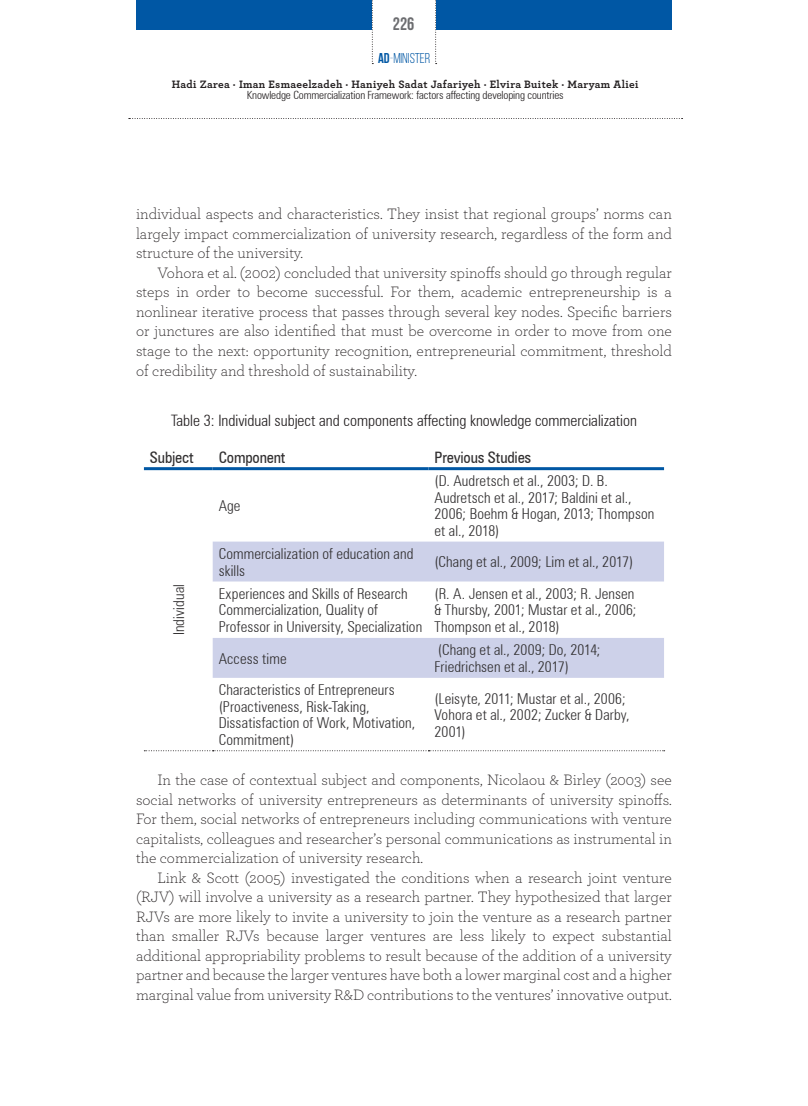
<style>
.page{position:relative;width:808px;height:1106px;background:#fff}
.page>*{position:absolute;margin:0;border:0;box-sizing:border-box;transform-origin:0 0}
.t1{font:700 18px "Bebas Neue";color:#6c6d70}
.Texto_corido_con_san{font:300 15.75px/19.5px "Archer Pro";color:#231f20;text-align:justify}
.titulo_imagen-tablas{font:300 condensed 15.75px "Zurich BT";color:#231f20}
.titulos_en_tabla{font:condensed 15.75px "Zurich BT";letter-spacing:-.01em;color:#312f30}
.texto_tabla{font:300 condensed 15px/16.5px "Zurich BT";letter-spacing:.005em;color:#312f30}
.t2{font:14.25px "Bebas Neue";color:#0057a4}
.t3{font:700 11.25px "Archer Pro";letter-spacing:.03em;color:#231f20}
.t4{font:300 condensed 11.25px "Zurich BT";letter-spacing:-.01em;color:#231f20}
.s1{font-weight:700}
.s2{font-weight:300}
</style>
<div class="page">
<svg style="left:129px;top:118px;width:553px;height:1px"></svg>
<div style="left:136px;top:0;width:236px;height:30px;background:#0057a4"></div>
<svg style="left:435px;top:0;width:2px;height:64px"></svg>
<svg style="left:372px;top:0;width:1px;height:64px"></svg>
<div style="left:436px;top:0;width:236px;height:30px;background:#0057a4"></div>
<svg style="left:213px;top:541px;width:451px;height:137px;fill:#cdd1e9"></svg>
<hr style="left:428px;top:467px;width:236px;height:3px;background:#0057a4">
<hr style="left:213px;top:467px;width:215px;height:3px;background:#0057a4">
<hr style="left:144px;top:467px;width:69px;height:3px;background:#0057a4">
<svg style="left:144px;top:750px;width:521px;height:1px"></svg>
<p class="t1" style="left:393px;top:14px;width:23px">226</p>
<p class="t2" style="left:378px;top:51px;width:54px"><span class="s1">AD</span><span class="s2">-</span>MINISTER</p>
<p class="t3" style="left:172px;top:75px;width:468px">Hadi Zarea · Iman Esmaeelzadeh · Haniyeh Sadat Jafariyeh · Elvira Buitek · Maryam Aliei</p>
<p class="t4" style="left:247px;top:88px;width:318px">Knowledge Commercialization Framework: factors affecting developing countries</p>
<p class="Texto_corido_con_san" style="left:136px;top:204px;width:537px">individual aspects and characteristics. They insist that regional groups’ norms can largely impact commercialization of university research, regardless of the form and structure of the university.</p>
<p class="Texto_corido_con_san" style="left:136px;top:262px;width:537px;text-indent:21px">Vohora et al. (2002) concluded that university spinoffs should go through regular steps in order to become successful. For them, academic entrepreneurship is a nonlinear iterative process that passes through several key nodes. Specific barriers or junctures are also identified that must be overcome in order to move from one stage to the next: opportunity recognition, entrepreneurial commitment, threshold of credibility and threshold of sustainability.</p>
<p class="titulo_imagen-tablas" style="left:171px;top:411px;width:467px">Table 3: Individual subject and components affecting knowledge commercialization</p>
<p class="titulos_en_tabla" style="left:150px;top:447px;width:45px">Subject</p>
<p class="titulos_en_tabla" style="left:219px;top:447px;width:68px">Component</p>
<p class="titulos_en_tabla" style="left:434px;top:447px;width:98px">Previous Studies</p>
<p class="texto_tabla" style="left:434px;top:472px;width:221px">(D. Audretsch et al., 2003; D. B.<br>Audretsch et al., 2017; Baldini et al.,<br>2006; Boehm &amp; Hogan, 2013; Thompson et al., 2018)</p>
<p class="texto_tabla" style="left:219px;top:497px;width:23px">Age</p>
<p class="texto_tabla" style="left:170px;top:635px;width:53px;rotate:-90deg">Individual</p>
<p class="texto_tabla" style="left:219px;top:545px;width:196px">Commercialization of education and skills</p>
<p class="texto_tabla" style="left:219px;top:585px;width:205px">Experiences and Skills of Research<br>Commercialization, Quality of<br>Professor in University, Specialization</p>
<p class="texto_tabla" style="left:219px;top:650px;width:69px">Access time</p>
<p class="texto_tabla" style="left:434px;top:553px;width:200px">(Chang et al., 2009; Lim et al., 2017)</p>
<p class="texto_tabla" style="left:434px;top:585px;width:204px">(R. A. Jensen et al., 2003; R. Jensen &amp; Thursby, 2001; Mustar et al., 2006;<br>Thompson et al., 2018)</p>
<p class="texto_tabla" style="left:434px;top:641px;width:168px">(Chang et al., 2009; Do, 2014;<br>Friedrichsen et al., 2017)</p>
<p class="texto_tabla" style="left:219px;top:681px;width:198px">Characteristics of Entrepreneurs (Proactiveness, Risk-Taking,<br>Dissatisfaction of Work, Motivation,<br>Commitment)</p>
<p class="Texto_corido_con_san" style="left:136px;top:769px;width:537px;text-indent:21px">In the case of contextual subject and components, Nicolaou &amp; Birley (2003) see social networks of university entrepreneurs as determinants of university spinoffs.<br>For them, social networks of entrepreneurs including communications with venture capitalists, colleagues and researcher’s personal communications as instrumental in the commercialization of university research.</p>
<p class="Texto_corido_con_san" style="left:136px;top:867px;width:537px;text-indent:21px">Link &amp; Scott (2005) investigated the conditions when a research joint venture (RJV) will involve a university as a research partner. They hypothesized that larger RJVs are more likely to invite a university to join the venture as a research partner than smaller RJVs because larger ventures are less likely to expect substantial additional appropriability problems to result because of the addition of a university partner and because the larger ventures have both a lower marginal cost and a higher marginal value from university R&amp;D contributions to the ventures’ innovative output.</p>
<p class="texto_tabla" style="left:434px;top:689px;width:197px">(Leisyte, 2011; Mustar et al., 2006;<br>Vohora et al., 2002; Zucker &amp; Darby,<br>2001)</p>
</div>
